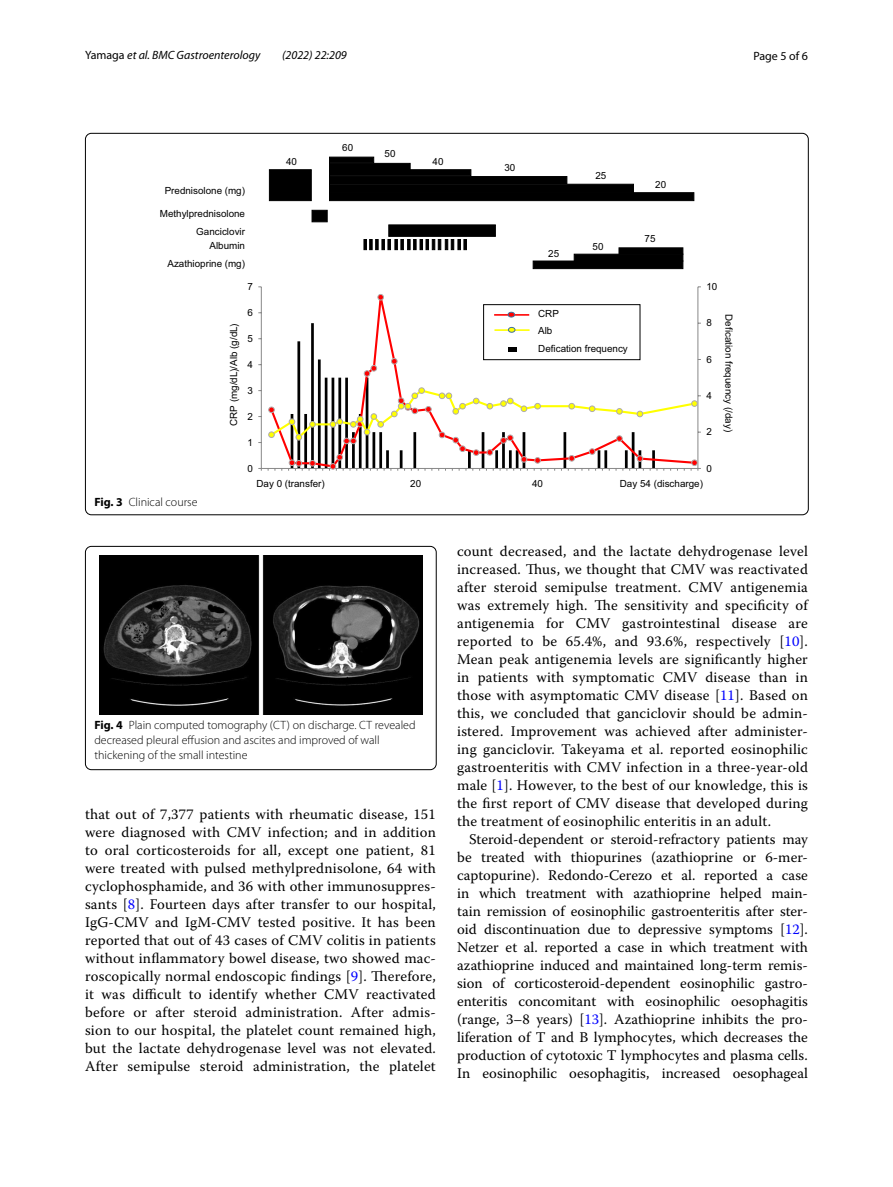
<style>
.page{position:relative;width:893px;height:1187px;background:#fff}
.page>*{position:absolute;margin:0;border:0;box-sizing:border-box;transform-origin:0 0}
.t1{font:14.7px/18px "Warnock Pro";letter-spacing:.015em;color:#000;text-align:justify}
.t2{font:300 12px/15px "Myriad Pro";color:#000}
.t3{font:italic 12px "Myriad Pro";color:#000}
.t4{font:12px "Myriad Pro";color:#000}
.t5{font:9.9px/17.7px "Arial";color:#000}
.s1{font-style:normal}
.s2{font-weight:700}
.s3{color:#00f}
</style>
<div class="page">
<hr style="left:698px;top:287px;width:1px;height:181px;background:#898989">
<hr style="left:261px;top:287px;width:1px;height:181px;background:#898989">
<hr style="left:261px;top:468px;width:437px;height:1px;background:#898989">
<svg style="left:297px;top:295px;width:344px;height:92px"></svg>
<svg style="left:364px;top:365px;width:13px;height:11px"></svg>
<svg style="left:378px;top:294px;width:6px;height:6px"></svg>
<svg style="left:391px;top:358px;width:6px;height:6px"></svg>
<svg style="left:268px;top:387px;width:433px;height:83px"></svg>
<div style="left:691px;top:400px;width:7px;height:6px;border:1px solid #afabab;border-radius:50%"></div>
<hr style="left:494px;top:314px;width:35px;height:2px;background:#f00">
<svg style="left:508px;top:312px;width:7px;height:5px"></svg>
<hr style="left:494px;top:329px;width:36px;height:2px;background:#ff0">
<svg style="left:508px;top:327px;width:7px;height:5px"></svg>
<svg style="left:508px;top:347px;width:8px;height:4px"></svg>
<div style="left:483px;top:304px;width:157px;height:56px;border:1px solid #000"></div>
<svg style="left:364px;top:239px;width:103px;height:11px"></svg>
<div style="left:533px;top:261px;width:150px;height:8px;background:#000;border:1px solid #000"></div>
<div style="left:574px;top:254px;width:109px;height:7px;background:#000;border:1px solid #000"></div>
<div style="left:619px;top:247px;width:64px;height:7px;background:#000;border:1px solid #000"></div>
<div style="left:312px;top:210px;width:16px;height:12px;background:#000;border:1px solid #000"></div>
<div style="left:329px;top:176px;width:238px;height:8px;background:#000"></div>
<div style="left:329px;top:169px;width:142px;height:7px;background:#000;border:1px solid #000"></div>
<div style="left:329px;top:163px;width:81px;height:9px;background:#000"></div>
<div style="left:329px;top:157px;width:45px;height:6px;background:#000;border:1px solid #000"></div>
<div style="left:329px;top:184px;width:305px;height:9px;background:#000;border:1px solid #000"></div>
<div style="left:329px;top:192px;width:365px;height:9px;background:#000;border:1px solid #000"></div>
<div style="left:269px;top:169px;width:43px;height:32px;background:#000;border:1px solid #000"></div>
<div style="left:388px;top:224px;width:108px;height:13px;background:#000;border:1px solid #000"></div>
<img style="left:99px;top:555px;width:323px;height:159px">
<div style="left:85px;top:546px;width:351px;height:223px;border:1px solid #000;border-radius:6px"></div>
<p class="t3" style="left:85px;top:48px;width:177px"><span class="s1">Yamaga</span> et al. BMC Gastroenterology</p>
<p class="t3" style="left:282px;top:48px;width:66px">(2022) 22:209</p>
<p class="t4" style="left:753px;top:48px;width:56px">Page 5 of 6</p>
<p class="t5" style="left:165px;top:181px;width:82px">Prednisolone (mg)</p>
<p class="t5" style="left:160px;top:205px;width:87px">Methylprednisolone</p>
<p class="t5" style="left:196px;top:222px;width:50px">Ganciclovir</p>
<p class="t5" style="left:209px;top:237px;width:37px">Albumin</p>
<p class="t5" style="left:167px;top:255px;width:79px">Azathioprine (mg)</p>
<p class="t5" style="left:247px;top:278px;width:7px">7</p>
<p class="t5" style="left:286px;top:153px;width:12px">40</p>
<p class="t5" style="left:342px;top:138px;width:12px">60</p>
<p class="t5" style="left:385px;top:144px;width:12px">50</p>
<p class="t5" style="left:433px;top:153px;width:12px">40</p>
<p class="t5" style="left:504px;top:159px;width:12px">30</p>
<p class="t5" style="left:548px;top:244px;width:12px">25</p>
<p class="t5" style="left:595px;top:167px;width:12px">25</p>
<p class="t5" style="left:593px;top:237px;width:12px">50</p>
<p class="t5" style="left:655px;top:176px;width:12px">20</p>
<p class="t5" style="left:645px;top:229px;width:12px">75</p>
<p class="t5" style="left:706px;top:278px;width:12px">10</p>
<p class="t5" style="left:247px;top:304px;width:7px">6</p>
<p class="t5" style="left:538px;top:304px;width:91px">CRP<br>Alb<br>Defication frequency</p>
<p class="t5" style="left:225px;top:426px;width:104px;rotate:-90deg">CRP (mg/dL)/Alb (g/dL)</p>
<p class="t5" style="left:738px;top:314px;width:119px;rotate:90deg">Defication frequency (/day)</p>
<p class="t5" style="left:706px;top:314px;width:7px">8</p>
<p class="t5" style="left:247px;top:329px;width:7px">5</p>
<p class="t5" style="left:706px;top:350px;width:7px">6</p>
<p class="t5" style="left:247px;top:355px;width:7px">4</p>
<p class="t5" style="left:247px;top:381px;width:7px">3</p>
<p class="t5" style="left:706px;top:387px;width:7px">4</p>
<p class="t5" style="left:247px;top:407px;width:7px">2</p>
<p class="t5" style="left:706px;top:423px;width:7px">2</p>
<p class="t5" style="left:247px;top:433px;width:7px">1</p>
<p class="t5" style="left:247px;top:459px;width:7px">0</p>
<p class="t5" style="left:706px;top:459px;width:7px">0</p>
<p class="t2" style="left:94px;top:494px;width:105px"><span class="s2">Fig. 3</span> Clinical course</p>
<p class="t5" style="left:256px;top:475px;width:70px">Day 0 (transfer)</p>
<p class="t5" style="left:532px;top:475px;width:12px">40</p>
<p class="t5" style="left:620px;top:475px;width:85px">Day 54 (discharge)</p>
<p class="t5" style="left:410px;top:475px;width:12px">20</p>
<p class="t2" style="left:94px;top:718px;width:323px"><span class="s2">Fig. 4</span> Plain computed tomography (CT) on discharge. CT revealed decreased pleural effusion and ascites and improved of wall thickening of the small intestine</p>
<p class="t1" style="left:85px;top:804px;width:352px">that out of 7,377 patients with rheumatic disease, 151 were diagnosed with CMV infection; and in addition to oral corticosteroids for all, except one patient, 81 were treated with pulsed methylprednisolone, 64 with cyclophosphamide, and 36 with other immunosuppres&shy;sants [<span class="s3">8</span>]. Fourteen days after transfer to our hospital, IgG-CMV and IgM-CMV tested positive. It has been reported that out of 43 cases of CMV colitis in patients without inflammatory bowel disease, two showed mac&shy;roscopically normal endoscopic findings [<span class="s3">9</span>]. Therefore, it was difficult to identify whether CMV reactivated before or after steroid administration. After admis&shy;sion to our hospital, the platelet count remained high, but the lactate dehydrogenase level was not elevated.<br>After semipulse steroid administration, the platelet</p>
<p class="t1" style="left:457px;top:541px;width:352px">count decreased, and the lactate dehydrogenase level increased. Thus, we thought that CMV was reactivated after steroid semipulse treatment. CMV antigenemia was extremely high. The sensitivity and specificity of antigenemia for CMV gastrointestinal disease are reported to be 65.4%, and 93.6%, respectively [<span class="s3">10</span>].<br>Mean peak antigenemia levels are significantly higher in patients with symptomatic CMV disease than in those with asymptomatic CMV disease [<span class="s3">11</span>]. Based on this, we concluded that ganciclovir should be admin&shy;istered. Improvement was achieved after administer&shy;ing ganciclovir. Takeyama et al. reported eosinophilic gastroenteritis with CMV infection in a three-year-old male [<span class="s3">1</span>]. However, to the best of our knowledge, this is the first report of CMV disease that developed during the treatment of eosinophilic enteritis in an adult.</p>
<p class="t1" style="left:457px;top:829px;width:352px;text-indent:12px">Steroid-dependent or steroid-refractory patients may be treated with thiopurines (azathioprine or 6-mer&shy;captopurine). Redondo-Cerezo et al. reported a case in which treatment with azathioprine helped main&shy;tain remission of eosinophilic gastroenteritis after ster&shy;oid discontinuation due to depressive symptoms [<span class="s3">12</span>].<br>Netzer et al. reported a case in which treatment with azathioprine induced and maintained long-term remis&shy;sion of corticosteroid-dependent eosinophilic gastro&shy;enteritis concomitant with eosinophilic oesophagitis (range, 3–8 years) [<span class="s3">13</span>]. Azathioprine inhibits the pro&shy;liferation of T and B lymphocytes, which decreases the production of cytotoxic T lymphocytes and plasma cells.<br>In eosinophilic oesophagitis, increased oesophageal</p>
</div>
